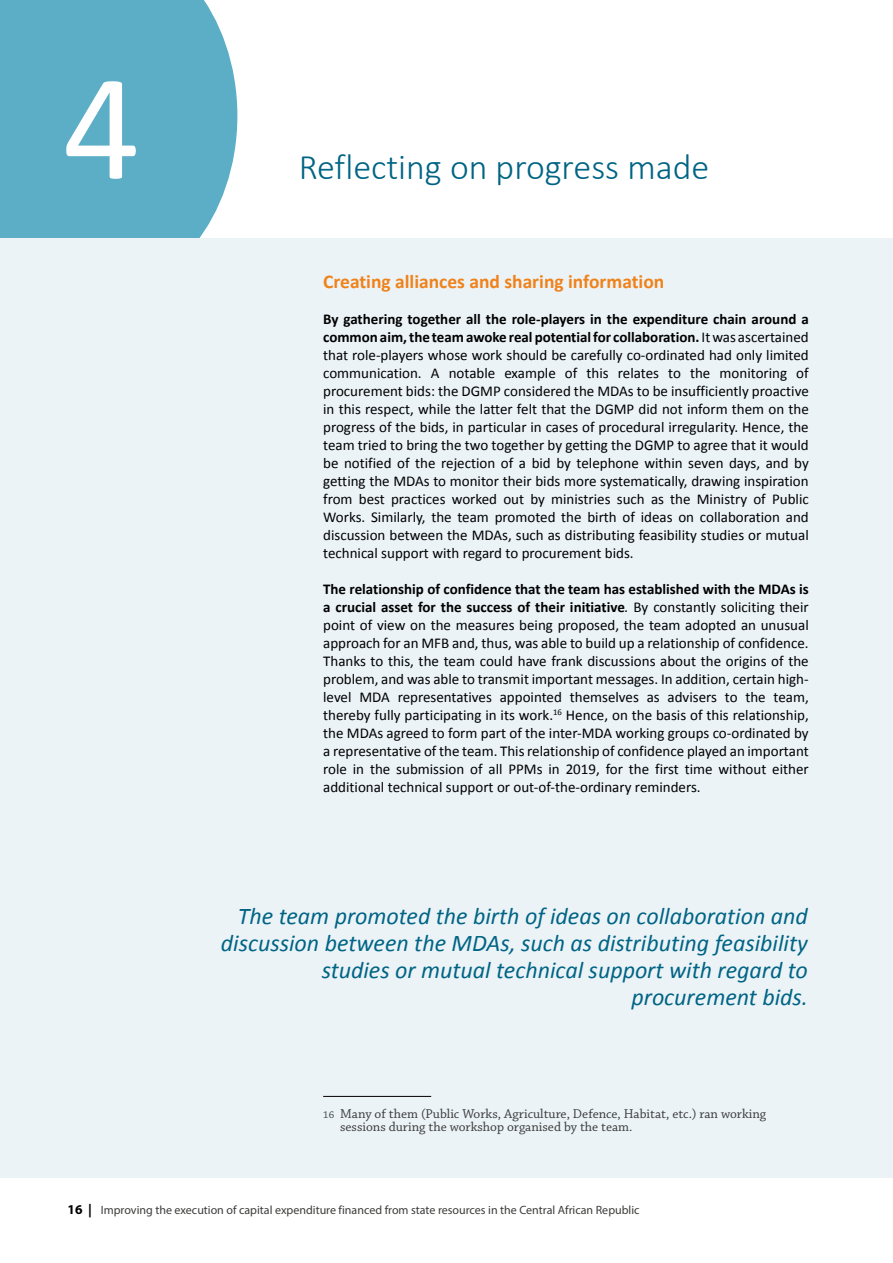
<style>
.page{position:relative;width:893px;height:1263px;background:#fff}
.page>*{position:absolute;margin:0;border:0;box-sizing:border-box;transform-origin:0 0}
.t1{font:152.85px "Calibri";color:#fff}
.t2{font:300 36px "Calibri";color:#006484}
.t3{font:italic 24px/27px "Calibri";color:#006484;text-align:right}
.t4{font:700 19.5px "Calibri";color:#f0821a}
.t5{font:15px/18px "Calibri";color:#000;text-align:justify}
.t6{font:13.5px/13.5px "Chaparral Pro";color:#3c3c3b}
.t7{font:12px "Myriad Pro";color:#3c3c3b}
.s1{font-weight:700}
.s2{font-style:italic}
.s3{font-size:10.5px}
.s4{font-weight:700;font-size:13.5px;color:#000}
</style>
<div class="page">
<div style="left:0;top:238px;width:893px;height:940px;background:#ebf3f7"></div>
<hr style="left:323px;top:1096px;width:108px;height:1px;background:#000">
<div style="left:0;top:0;width:237px;height:237px;background:#5baec5"></div>
<h1 class="t1" style="left:63px;top:31px;width:79px">4</h1>
<h2 class="t2" style="left:299px;top:144px;width:412px">Reflecting on progress made</h2>
<h3 class="t4" style="left:323px;top:269px;width:343px">Creating alliances and sharing information</h3>
<p class="t5" style="left:323px;top:310px;width:487px"><span class="s1">By gathering together all the role-players in the expenditure chain around a common aim, the team awoke real potential for collaboration.</span> It was ascertained that role-players whose work should be carefully co-ordinated had only limited communication. A notable example of this relates to the monitoring of procurement bids: the DGMP considered the MDAs to be insufficiently proactive in this respect, while the latter felt that the DGMP did not inform them on the progress of the bids, in particular in cases of procedural irregularity. Hence, the team tried to bring the two together by getting the DGMP to agree that it would be notified of the rejection of a bid by telephone within seven days, and by getting the MDAs to monitor their bids more systematically, drawing inspiration from best practices worked out by ministries such as the Ministry of Public Works. Similarly, the team promoted the birth of ideas on collaboration and discussion between the MDAs, such as distributing feasibility studies or mutual technical support with regard to procurement bids.</p>
<p class="t5" style="left:323px;top:580px;width:487px"><span class="s1">The relationship of confidence that the team has established with the MDAs is a crucial asset for the success of their initiative</span><span class="s2">.</span> By constantly soliciting their point of view on the measures being proposed, the team adopted an unusual approach for an MFB and, thus, was able to build up a relationship of confidence.<br>Thanks to this, the team could have frank discussions about the origins of the problem, and was able to transmit important messages. In addition, certain high&shy;level MDA representatives appointed themselves as advisers to the team, thereby fully participating in its work.<sup>16</sup> Hence, on the basis of this relationship, the MDAs agreed to form part of the inter-MDA working groups co-ordinated by a representative of the team. This relationship of confidence played an important role in the submission of all PPMs in 2019, for the first time without either additional technical support or out-of-the-ordinary reminders.</p>
<h3 class="t3" style="left:221px;top:901px;width:588px">The team promoted the birth of ideas on collaboration and discussion between the MDAs, such as distributing feasibility studies or mutual technical support with regard to procurement bids.</h3>
<p class="t6" style="left:340px;top:1107px;width:428px;text-indent:-17px"><span class="s3">16</span> Many of them (Public Works, Agriculture, Defence, Habitat, etc.) ran working sessions during the workshop organised by the team.</p>
<p class="t7" style="left:68px;top:1202px;width:573px"><span class="s4">16 |</span> Improving the execution of capital expenditure financed from state resources in the Central African Republic</p>
</div>
